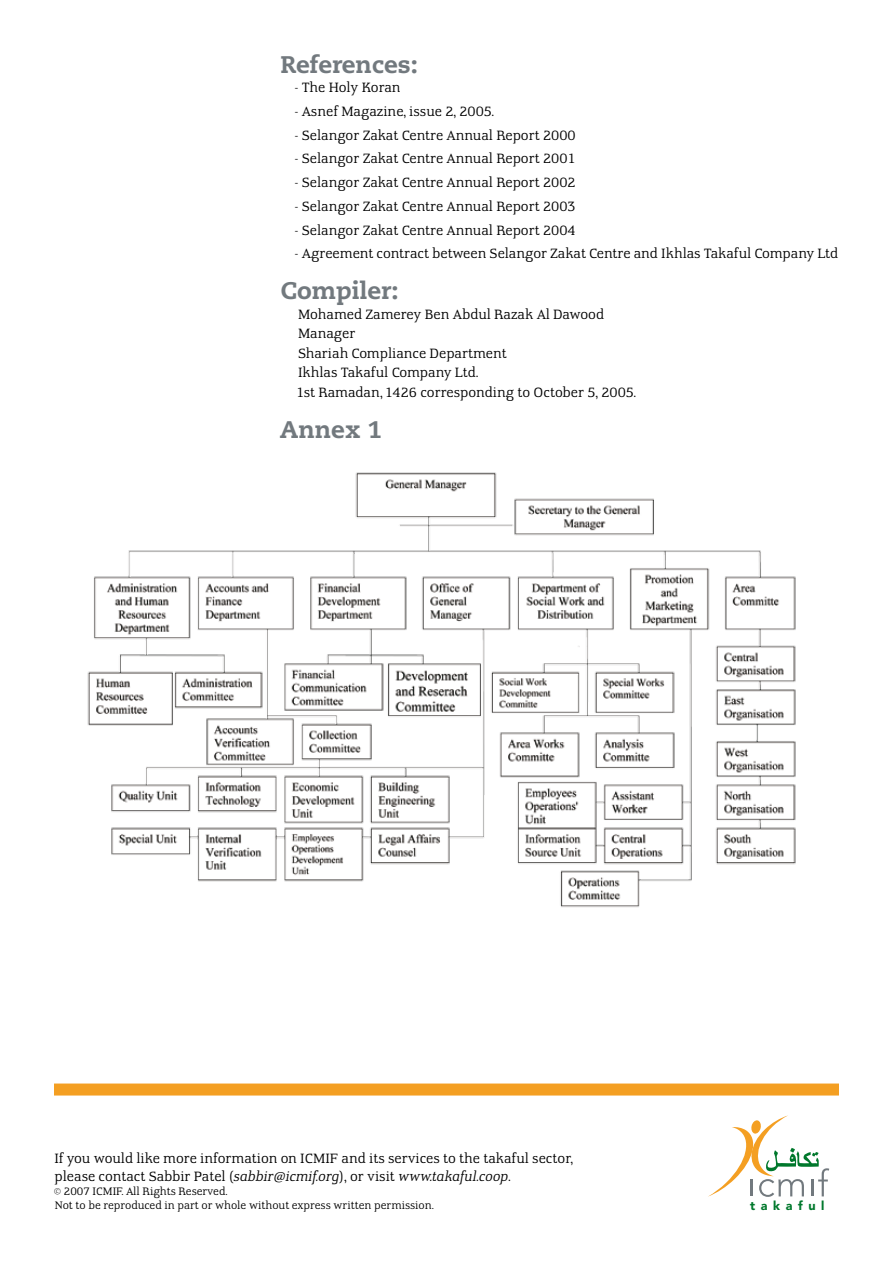
<style>
.page{position:relative;width:893px;height:1263px;background:#fff}
.page>*{position:absolute;margin:0;border:0;box-sizing:border-box;transform-origin:0 0}
.t1{font:800 24px "Caecilia";color:#72797e}
.t2{font:15px/19.5px "Remontoire";color:#000}
.t3{font:900 12.6px "Avenir";letter-spacing:.45em;color:#00782c}
.t4{font:12px/14.4px "Remontoire";color:#000}
.s1{font-style:italic}
</style>
<div class="page">
<div style="left:54px;top:1083px;width:785px;height:12px;background:#f49f22"></div>
<svg style="left:708px;top:1115px;width:121px;height:82px"></svg>
<img style="left:87px;top:472px;width:709px;height:436px">
<h1 class="t1" style="left:281px;top:49px;width:139px">References:</h1>
<p class="t2" style="left:294px;top:78px;width:108px">- The Holy Koran</p>
<p class="t2" style="left:294px;top:102px;width:202px">- Asnef Magazine, issue 2, 2005.</p>
<p class="t2" style="left:294px;top:126px;width:283px">- Selangor Zakat Centre Annual Report 2000</p>
<p class="t2" style="left:294px;top:150px;width:282px">- Selangor Zakat Centre Annual Report 2001</p>
<p class="t2" style="left:294px;top:173px;width:283px">- Selangor Zakat Centre Annual Report 2002</p>
<p class="t2" style="left:294px;top:197px;width:283px">- Selangor Zakat Centre Annual Report 2003</p>
<p class="t2" style="left:294px;top:221px;width:283px">- Selangor Zakat Centre Annual Report 2004</p>
<p class="t2" style="left:294px;top:245px;width:546px">- Agreement contract between Selangor Zakat Centre and Ikhlas Takaful Company Ltd</p>
<h1 class="t1" style="left:281px;top:276px;width:119px">Compiler:</h1>
<p class="t2" style="left:297px;top:305px;width:341px">Mohamed Zamerey Ben Abdul Razak Al Dawood<br>Manager<br>Shariah Compliance Department<br>Ikhlas Takaful Company Ltd.<br>1st Ramadan, 1426 corresponding to October 5, 2005.</p>
<h1 class="t1" style="left:280px;top:414px;width:104px">Annex 1</h1>
<p class="t2" style="left:54px;top:1149px;width:520px;line-height:18px">If you would like more information on ICMIF and its services to the takaful sector, please contact Sabbir Patel (<span class="s1">sabbir@icmif.org</span>), or visit <span class="s1">www.takaful.coop</span>.</p>
<p class="t4" style="left:54px;top:1184px;width:382px">© 2007 ICMIF. All Rights Reserved.<br>Not to be reproduced in part or whole without express written permission.</p>
<p class="t3" style="left:750px;top:1198px;width:76px">takaful</p>
</div>
